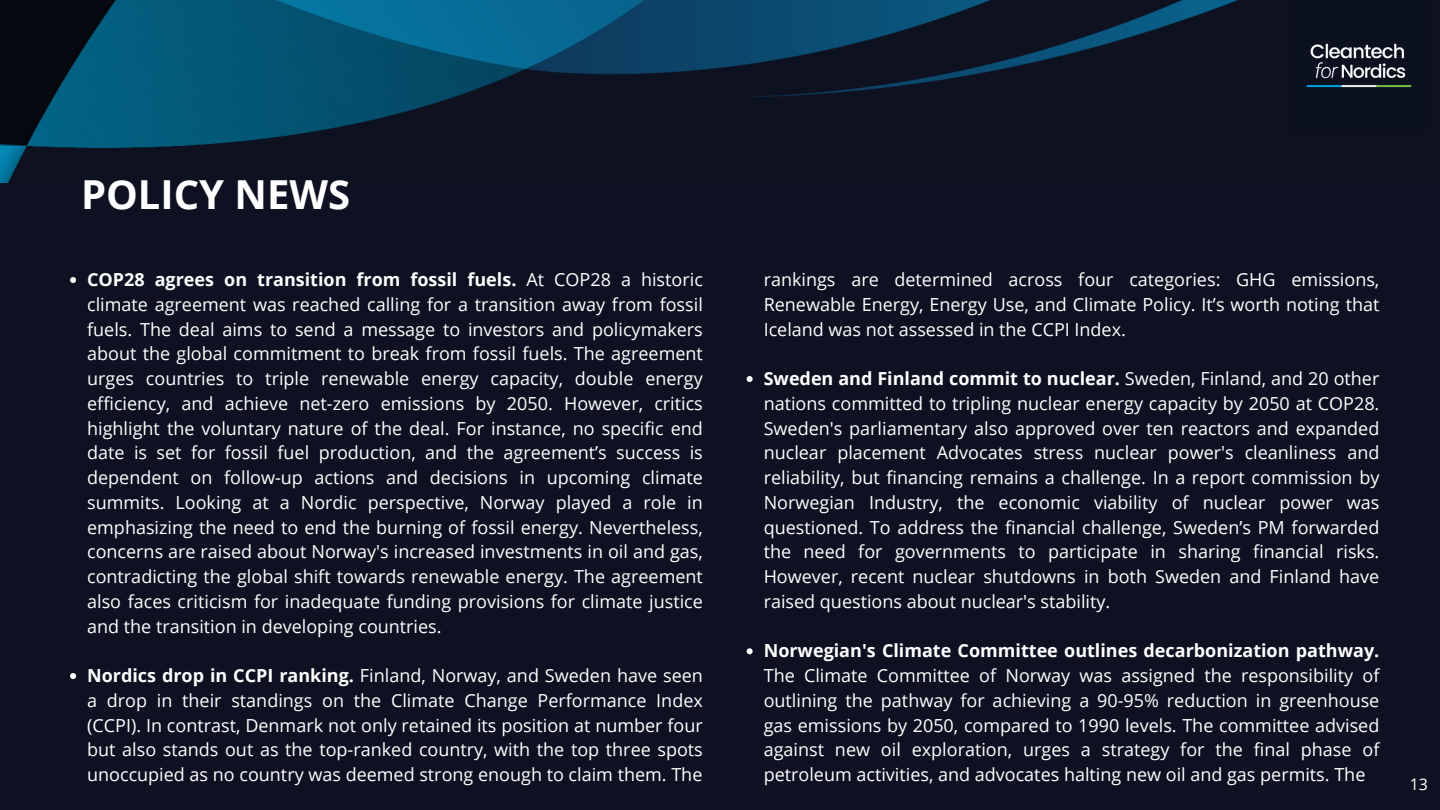
<style>
.page{position:relative;width:1440px;height:810px;background:#0d1121}
.page>*{position:absolute;margin:0;border:0;box-sizing:border-box;transform-origin:0 0}
.t1{font:700 40px "Open Sans";color:#fff}
.t2{font:18px/24.8px "Open Sans";color:#fff;text-align:justify}
.t3{font:16px "Open Sans";color:#fff}
.s1{font-weight:700}
</style>
<div class="page">
<img style="left:0;top:0;width:1238px;height:183px">
<img style="left:1306px;top:43px;width:106px;height:45px">
<svg style="left:70px;top:277px;width:6px;height:6px"></svg>
<svg style="left:70px;top:673px;width:6px;height:6px"></svg>
<svg style="left:747px;top:376px;width:6px;height:6px"></svg>
<svg style="left:747px;top:648px;width:6px;height:6px"></svg>
<p class="t1" style="left:81px;top:166px;width:271px">POLICY NEWS</p>
<h1 class="t2" style="left:87px;top:267px;width:617px"><span class="s1">COP28 agrees on transition from fossil fuels.</span> At COP28 a historic climate agreement was reached calling for a transition away from fossil fuels. The deal aims to send a message to investors and policymakers about the global commitment to break from fossil fuels. The agreement urges countries to triple renewable energy capacity, double energy efficiency, and achieve net-zero emissions by 2050. However, critics highlight the voluntary nature of the deal. For instance, no specific end date is set for fossil fuel production, and the agreement’s success is dependent on follow-up actions and decisions in upcoming climate summits. Looking at a Nordic perspective, Norway played a role in emphasizing the need to end the burning of fossil energy. Nevertheless, concerns are raised about Norway's increased investments in oil and gas, contradicting the global shift towards renewable energy. The agreement also faces criticism for inadequate funding provisions for climate justice and the transition in developing countries.</h1>
<p class="t2" style="left:87px;top:663px;width:617px"><span class="s1">Nordics drop in CCPI ranking.</span> Finland, Norway, and Sweden have seen a drop in their standings on the Climate Change Performance Index (CCPI). In contrast, Denmark not only retained its position at number four but also stands out as the top-ranked country, with the top three spots unoccupied as no country was deemed strong enough to claim them. The</p>
<p class="t2" style="left:764px;top:267px;width:617px">rankings are determined across four categories: GHG emissions, Renewable Energy, Energy Use, and Climate Policy. It’s worth noting that Iceland was not assessed in the CCPI Index.</p>
<p class="t2" style="left:764px;top:366px;width:617px"><span class="s1">Sweden and Finland commit to nuclear.</span> Sweden, Finland, and 20 other nations committed to tripling nuclear energy capacity by 2050 at COP28.<br>Sweden's parliamentary also approved over ten reactors and expanded nuclear placement Advocates stress nuclear power's cleanliness and reliability, but financing remains a challenge. In a report commission by Norwegian Industry, the economic viability of nuclear power was questioned. To address the financial challenge, Sweden’s PM forwarded the need for governments to participate in sharing financial risks.<br>However, recent nuclear shutdowns in both Sweden and Finland have raised questions about nuclear's stability.</p>
<p class="t2" style="left:764px;top:638px;width:617px"><span class="s1">Norwegian's Climate Committee outlines decarbonization pathway.<br></span>The Climate Committee of Norway was assigned the responsibility of outlining the pathway for achieving a 90-95% reduction in greenhouse gas emissions by 2050, compared to 1990 levels. The committee advised against new oil exploration, urges a strategy for the final phase of petroleum activities, and advocates halting new oil and gas permits. The</p>
<p class="t3" style="left:1410px;top:773px;width:20px">13</p>
</div>
